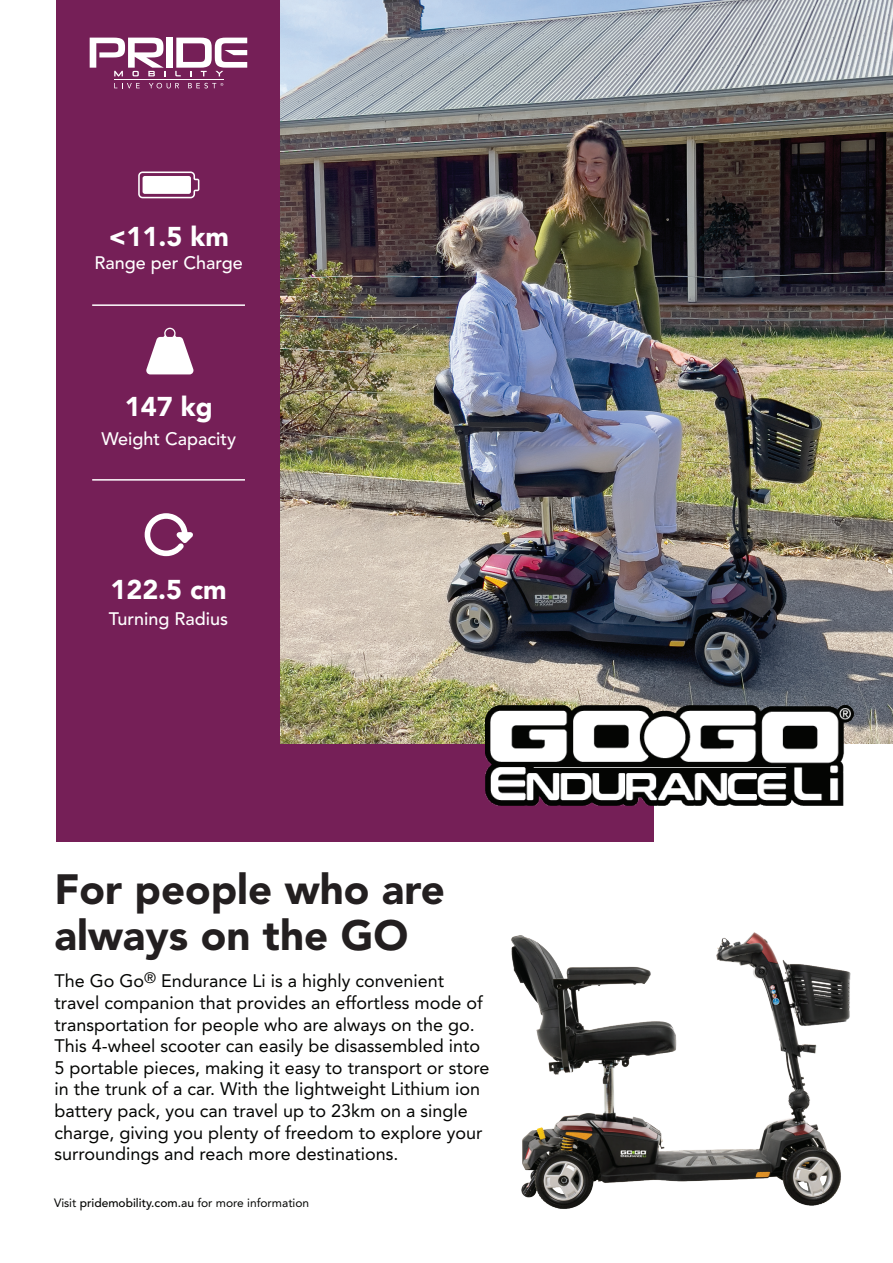
<style>
.page{position:relative;width:893px;height:1263px;background:#fff}
.page>*{position:absolute;margin:0;border:0;box-sizing:border-box;transform-origin:0 0}
.t1{font:900 42px/46.5px "Avenir LT Std";color:#231f20}
.t2{font:900 27px "Avenir LT Std";color:#fff}
.t3{font:18px/21.6px "Avenir LT Std";color:#040503}
.t4{font:500 18px "Avenir LT Std";color:#fff}
.t5{font:12px "Avenir LT Std";color:#040503}
.s1{font-weight:500}
</style>
<div class="page">
<div style="left:57px;top:0;width:597px;height:842px;background:#751f57"></div>
<img style="left:511px;top:932px;width:340px;height:277px">
<svg style="left:138px;top:171px;width:61px;height:27px"></svg>
<div style="left:143px;top:176px;width:48px;height:18px;background:#fff;border-radius:2px"></div>
<svg style="left:146px;top:328px;width:47px;height:46px"></svg>
<svg style="left:145px;top:513px;width:48px;height:43px"></svg>
<hr style="left:92px;top:304px;width:153px;height:2px;background:#fff">
<img style="left:281px;top:0;width:612px;height:743px">
<img style="left:485px;top:706px;width:369px;height:100px">
<div style="left:167px;top:38px;width:6px;height:30px;background:#fff"></div>
<svg style="left:175px;top:38px;width:72px;height:38px"></svg>
<svg style="left:114px;top:83px;width:26px;height:5px"></svg>
<svg style="left:149px;top:83px;width:30px;height:5px"></svg>
<svg style="left:188px;top:83px;width:35px;height:5px"></svg>
<hr style="left:114px;top:80px;width:110px;height:1px;background:#fff">
<svg style="left:90px;top:38px;width:76px;height:39px"></svg>
<hr style="left:92px;top:479px;width:153px;height:2px;background:#fff">
<h2 class="t2" style="left:109px;top:220px;width:122px">&lt;11.5 km</h2>
<p class="t4" style="left:94px;top:253px;width:150px">Range per Charge</p>
<h2 class="t2" style="left:125px;top:390px;width:89px">147 kg</h2>
<p class="t4" style="left:102px;top:429px;width:136px">Weight Capacity</p>
<h2 class="t2" style="left:110px;top:573px;width:118px">122.5 cm</h2>
<p class="t4" style="left:109px;top:608px;width:121px">Turning Radius</p>
<h1 class="t1" style="left:55px;top:866px;width:392px">For people who are always on the GO</h1>
<p class="t3" style="left:55px;top:970px;width:436px">The Go Go<sup>®</sup> Endurance Li is a highly convenient travel companion that provides an effortless mode of transportation for people who are always on the go.<br>This 4-wheel scooter can easily be disassembled into 5 portable pieces, making it easy to transport or store in the trunk of a car. With the lightweight Lithium ion battery pack, you can travel up to 23km on a single charge, giving you plenty of freedom to explore your surroundings and reach more destinations.</p>
<p class="t5" style="left:54px;top:1196px;width:257px">Visit <span class="s1">pridemobility.com.au</span> for more information</p>
</div>
